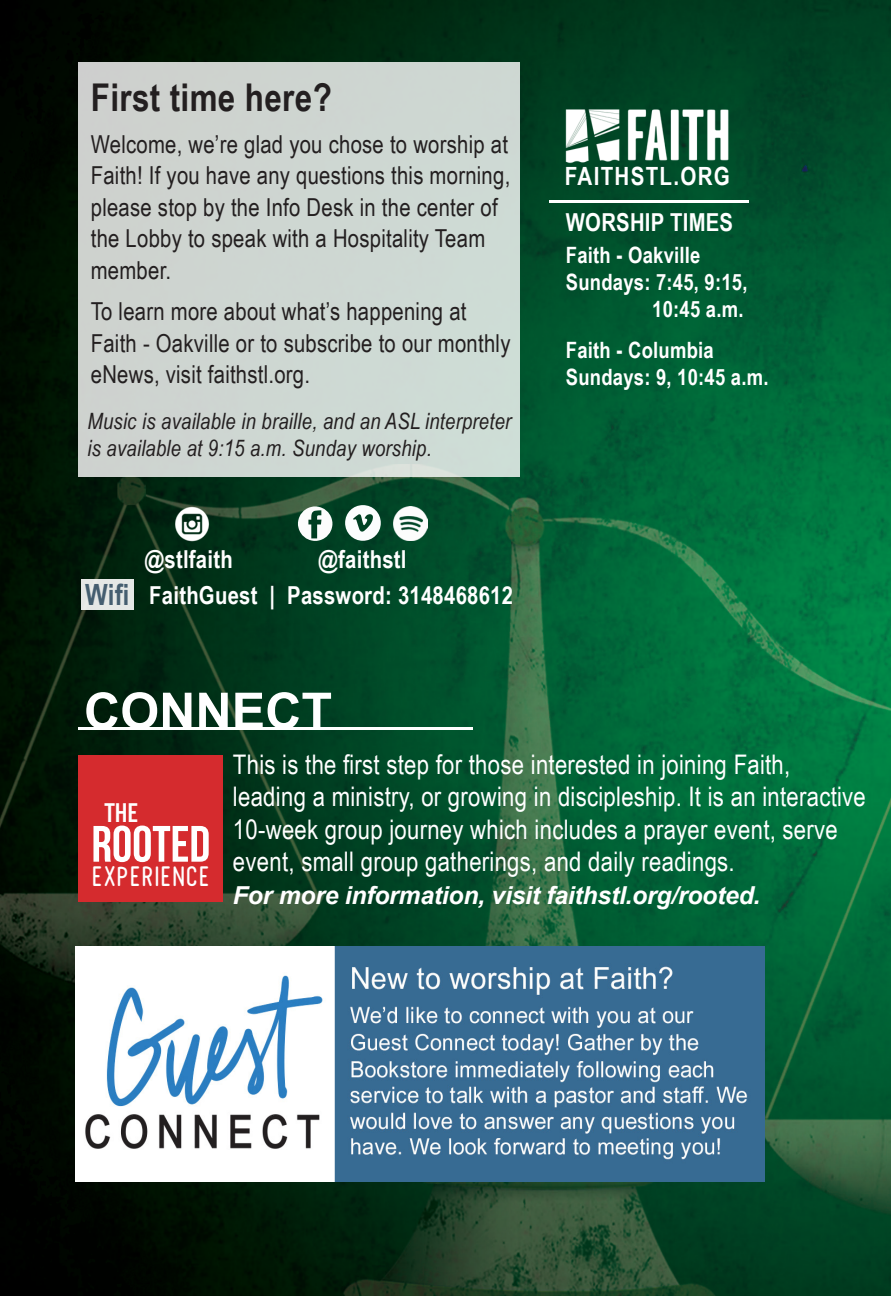
<style>
.page{position:relative;width:891px;height:1296px;background:#fff}
.page>*{position:absolute;margin:0;border:0;box-sizing:border-box;transform-origin:0 0}
.t1{font:51.07px "Bebas Neue";color:#fff}
.t2{font:700 50.18px "Arial";color:#fff}
.t3{font:700 38.25px "Arial Narrow";letter-spacing:.01em;color:#231f20}
.t4{font:27.9px "U.S.101";color:#fff}
.t5{font:27px/32.4px "Arial Narrow";letter-spacing:.01em;color:#fff}
.t6{font:700 25.2px "Arial Narrow";letter-spacing:.05em;color:#fff}
.t7{font:24.75px/31.5px "Arial Narrow";letter-spacing:.01em;color:#231f20}
.t8{font:700 24.75px/36.2px "Arial Narrow";letter-spacing:.01em;color:#fff}
.t9{font:italic 700 24.75px "Arial";letter-spacing:-.01em;color:#fff}
.t10{font:24.3px "Tomato Round Condensed";color:#fff}
.t11{font:italic 22.5px/27px "Arial Narrow";letter-spacing:.01em;color:#231f20}
.t12{font:700 22.5px/27px "Arial Narrow";letter-spacing:.01em;color:#fff}
.s1{font-size:29.25px;color:#455e70}
</style>
<div class="page">
<img style="left:0;top:1px;width:891px;height:1295px">
<div style="left:78px;top:62px;width:441px;height:415px;background:#ced6d2"></div>
<hr style="left:549px;top:200px;width:200px;height:3px;background:#fff">
<hr style="left:79px;top:727px;width:394px;height:3px;background:#fff">
<div style="left:81px;top:580px;width:53px;height:30px;background:#e5e8e6"></div>
<img style="left:557px;top:103px;width:176px;height:63px">
<svg style="left:298px;top:506px;width:34px;height:35px"></svg>
<svg style="left:345px;top:505px;width:36px;height:36px"></svg>
<img style="left:394px;top:507px;width:34px;height:34px">
<img style="left:174px;top:507px;width:35px;height:35px">
<img style="left:76px;top:947px;width:688px;height:234px">
<div style="left:79px;top:755px;width:144px;height:147px;background:#d52b2e"></div>
<h3 class="t3" style="left:91px;top:69px;width:243px">First time here?</h3>
<p class="t7" style="left:91px;top:127px;width:421px">Welcome, we’re glad you chose to worship at Faith! If you have any questions this morning, please stop by the Info Desk in the center of the Lobby to speak with a Hospitality Team member.</p>
<p class="t7" style="left:91px;top:295px;width:421px">To learn more about what’s happening at<br>Faith - Oakville or to subscribe to our monthly eNews, visit faithstl.org.</p>
<p class="t11" style="left:87px;top:407px;width:425px">Music is available in braille, and an ASL interpreter is available at 9:15 a.m. Sunday worship.</p>
<p class="t8" style="left:85px;top:540px;width:429px;text-indent:233px">@faithstl<br><span class="s1">Wifi</span> FaithGuest | Password: 3148468612</p>
<p class="t8" style="left:144px;top:540px;width:90px">@stlfaith</p>
<h2 class="t2" style="left:84px;top:678px;width:250px">CONNECT</h2>
<p class="t6" style="left:565px;top:157px;width:166px">FAITHSTL.ORG</p>
<p class="t8" style="left:566px;top:203px;width:169px">WORSHIP TIMES</p>
<p class="t12" style="left:566px;top:241px;width:136px">Faith - Oakville</p>
<p class="t12" style="left:566px;top:268px;width:183px">Sundays: 7:45, 9:15,</p>
<p class="t12" style="left:652px;top:295px;width:93px">10:45 a.m.</p>
<p class="t12" style="left:566px;top:335px;width:204px">Faith - Columbia<br>Sundays: 9, 10:45 a.m.</p>
<p class="t4" style="left:104px;top:798px;width:35px">THE</p>
<h1 class="t1" style="left:91px;top:816px;width:120px">ROOTED</h1>
<p class="t10" style="left:91px;top:865px;width:120px">EXPERIENCE</p>
<p class="t5" style="left:233px;top:747px;width:634px">This is the first step for those interested in joining Faith, leading a ministry, or growing in discipleship. It is an interactive 10-week group journey which includes a prayer event, serve event, small group gatherings, and daily readings.</p>
<p class="t9" style="left:233px;top:878px;width:529px">For more information, visit faithstl.org/rooted.</p>
</div>
